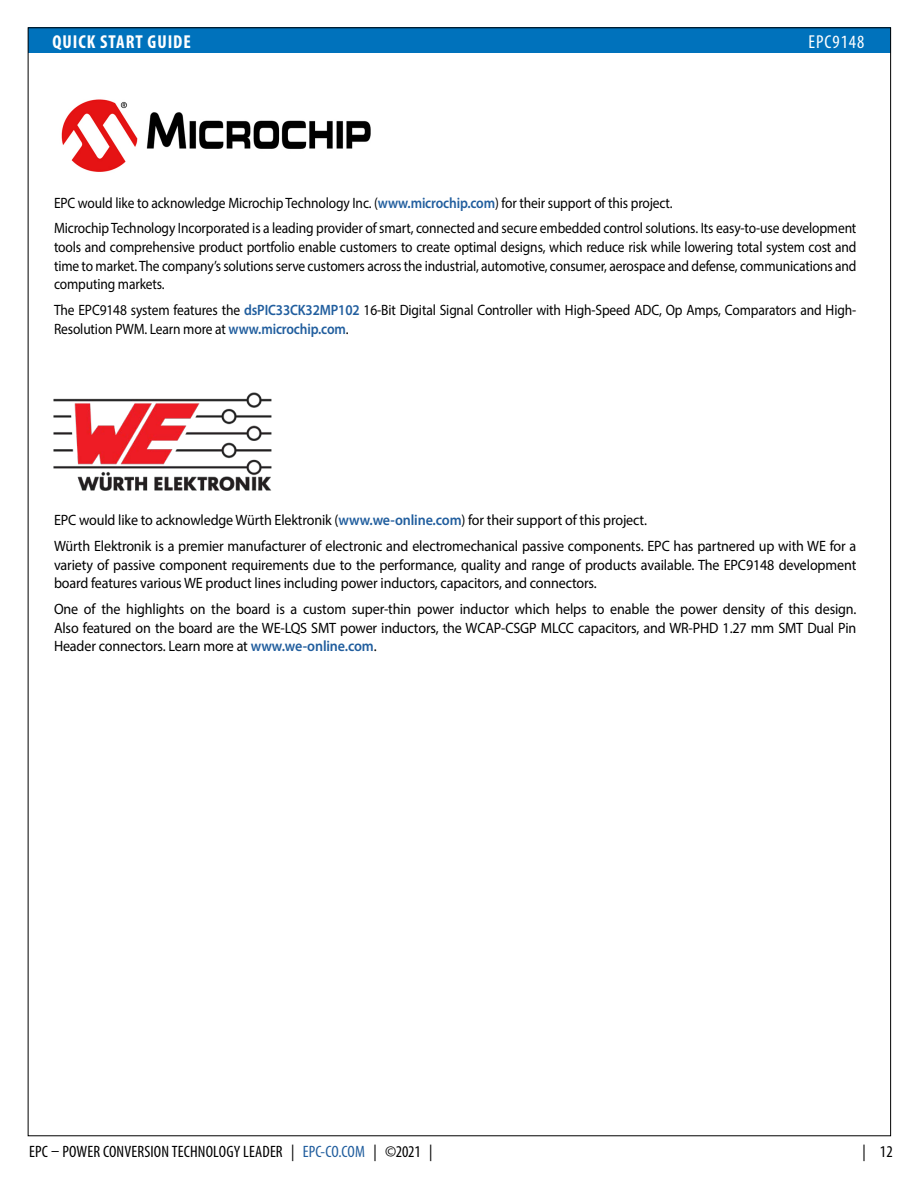
<style>
.page{position:relative;width:918px;height:1188px;background:#fff}
.page>*{position:absolute;margin:0;border:0;box-sizing:border-box;transform-origin:0 0}
.t1{font:700 condensed 18.75px "Myriad Pro";letter-spacing:.05em;color:#fff}
.t2{font:condensed 18.75px "Myriad Pro";letter-spacing:.05em;color:#fff}
.t3{font:condensed 16.5px "Myriad Pro";letter-spacing:.005em;color:#000}
.t4{font:15px/18.8px "Myriad Pro";letter-spacing:-.01em;color:#000;scale:.94 1}
.t5{font:15px/18.8px "Myriad Pro";letter-spacing:-.01em;color:#000;scale:.9 1}
.s1{font-weight:600;color:#215e9e}
.s2{color:#215e9e}
</style>
<div class="page">
<div style="left:28px;top:27px;width:863px;height:26px;background:#0072bc"></div>
<img style="left:61px;top:99px;width:310px;height:73px">
<img style="left:53px;top:392px;width:219px;height:99px">
<p class="t1" style="left:52px;top:30px;width:140px">QUICK START GUIDE</p>
<p class="t2" style="left:809px;top:30px;width:57px">EPC9148</p>
<p class="t5" style="left:54px;top:189px;width:893px;line-height:25.5px">EPC would like to acknowledge Microchip Technology Inc. (<span class="s1">www.microchip.com</span>) for their support of this project.<br>Microchip Technology Incorporated is a leading provider of smart, connected and secure embedded control solutions. Its easy-to-use development</p>
<p class="t5" style="left:54px;top:237px;width:893px;text-align:justify">tools and comprehensive product portfolio enable customers to create optimal designs, which reduce risk while lowering total system cost and time to market. The company’s solutions serve customers across the industrial, automotive, consumer, aerospace and defense, communications and computing markets.</p>
<p class="t5" style="left:54px;top:300px;width:893px">The EPC9148 system features the <span class="s1">dsPIC33CK32MP102</span> 16-Bit Digital Signal Controller with High-Speed ADC, Op Amps, Comparators and High-<br>Resolution PWM. Learn more at <span class="s1">www.microchip.com</span>.</p>
<p class="t4" style="left:54px;top:507px;width:855px;line-height:25.5px">EPC would like to acknowledge Würth Elektronik (<span class="s1">www.we-online.com</span>) for their support of this project.<br>Würth Elektronik is a premier manufacturer of electronic and electromechanical passive components. EPC has partnered up with WE for a</p>
<p class="t4" style="left:54px;top:555px;width:855px">variety of passive component requirements due to the performance, quality and range of products available. The EPC9148 development board features various WE product lines including power inductors, capacitors, and connectors.</p>
<p class="t4" style="left:54px;top:599px;width:855px;text-align:justify">One of the highlights on the board is a custom super-thin power inductor which helps to enable the power density of this design.<br>Also featured on the board are the WE-LQS SMT power inductors, the WCAP-CSGP MLCC capacitors, and WR-PHD 1.27 mm SMT Dual Pin Header connectors. Learn more at <span class="s1">www.we-online.com</span>.</p>
<p class="t3" style="left:29px;top:1142px;width:405px">EPC – POWER CONVERSION TECHNOLOGY LEADER | <span class="s2">EPC-CO.COM</span> | ©2021 |</p>
<p class="t3" style="left:863px;top:1142px;width:32px">| 12</p>
</div>
